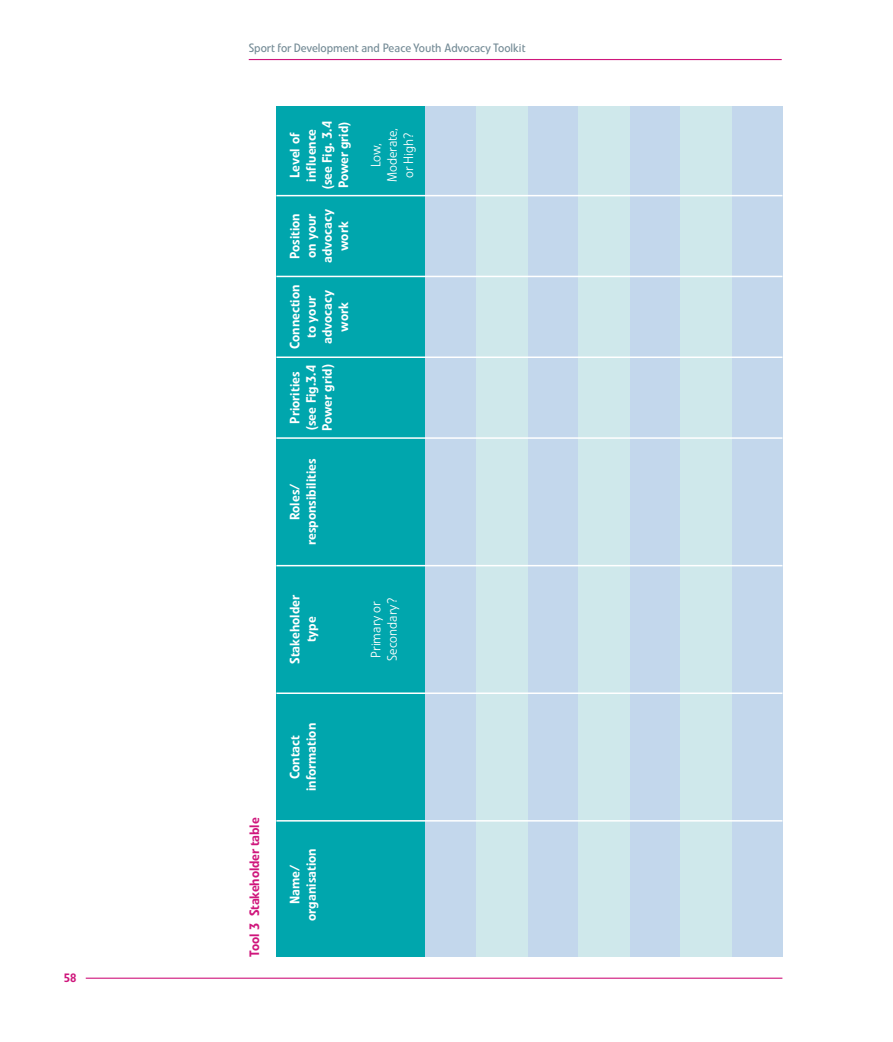
<style>
.page{position:relative;width:893px;height:1042px;background:#fff}
.page>*{position:absolute;margin:0;border:0;box-sizing:border-box;transform-origin:0 0}
.t1{font:500 13.5px/16.2px "Evo BQ";color:#fff;text-align:center}
.t2{font:300 13.5px/16.2px "Evo BQ";color:#fff}
.t3{font:500 13.5px "Evo BQ";letter-spacing:-.01em;color:#cf167c}
.t4{font:12px "Evo BQ";color:#738a95}
.t5{font:500 12px "Evo BQ";color:#cf167c}
</style>
<div class="page">
<hr style="left:86px;top:977px;width:696px;height:2px;background:#cf167c">
<hr style="left:249px;top:59px;width:533px;height:1px;background:#cf167c">
<div style="left:425px;top:106px;width:51px;height:851px;background:#c3d7ec"></div>
<div style="left:527px;top:106px;width:51px;height:851px;background:#c3d7ec"></div>
<div style="left:629px;top:106px;width:51px;height:851px;background:#c3d7ec"></div>
<div style="left:731px;top:106px;width:51px;height:851px;background:#c3d7ec"></div>
<div style="left:476px;top:106px;width:51px;height:851px;background:#cfe8eb"></div>
<div style="left:578px;top:106px;width:51px;height:851px;background:#cfe8eb"></div>
<div style="left:680px;top:106px;width:51px;height:851px;background:#cfe8eb"></div>
<div style="left:276px;top:106px;width:149px;height:851px;background:#00a6ad"></div>
<hr style="left:276px;top:820px;width:506px;height:1px;background:#fff">
<hr style="left:276px;top:692px;width:506px;height:2px;background:#fff">
<hr style="left:276px;top:565px;width:506px;height:1px;background:#fff">
<hr style="left:276px;top:437px;width:506px;height:2px;background:#fff">
<hr style="left:276px;top:356px;width:506px;height:2px;background:#fff">
<hr style="left:276px;top:276px;width:506px;height:1px;background:#fff">
<hr style="left:276px;top:195px;width:506px;height:1px;background:#fff">
<p class="t5" style="left:64px;top:973px;width:14px">58</p>
<p class="t4" style="left:249px;top:43px;width:278px">Sport for Development and Peace Youth Advocacy Toolkit</p>
<p class="t1" style="left:288px;top:189px;width:70px;rotate:-90deg">Level of influence (see Fig. 3.4<br>Power grid)</p>
<p class="t2" style="left:369px;top:182px;width:55px;text-align:center;rotate:-90deg">Low,<br>Moderate, or High?</p>
<p class="t1" style="left:288px;top:263px;width:55px;rotate:-90deg">Position on your advocacy work</p>
<p class="t1" style="left:288px;top:349px;width:66px;rotate:-90deg">Connection to your advocacy work</p>
<p class="t1" style="left:288px;top:431px;width:68px;rotate:-90deg">Priorities (see Fig.3.4<br>Power grid)</p>
<p class="t1" style="left:288px;top:545px;width:88px;rotate:-90deg">Roles/ responsibilities</p>
<p class="t1" style="left:288px;top:664px;width:70px;rotate:-90deg">Stakeholder type</p>
<p class="t2" style="left:369px;top:660px;width:64px;rotate:-90deg">Primary or<br>Secondary?</p>
<p class="t3" style="left:250px;top:957px;width:141px;rotate:-90deg">Tool 3 Stakeholder table</p>
<p class="t1" style="left:288px;top:791px;width:70px;rotate:-90deg">Contact information</p>
<p class="t1" style="left:288px;top:921px;width:74px;rotate:-90deg">Name/ organisation</p>
</div>
